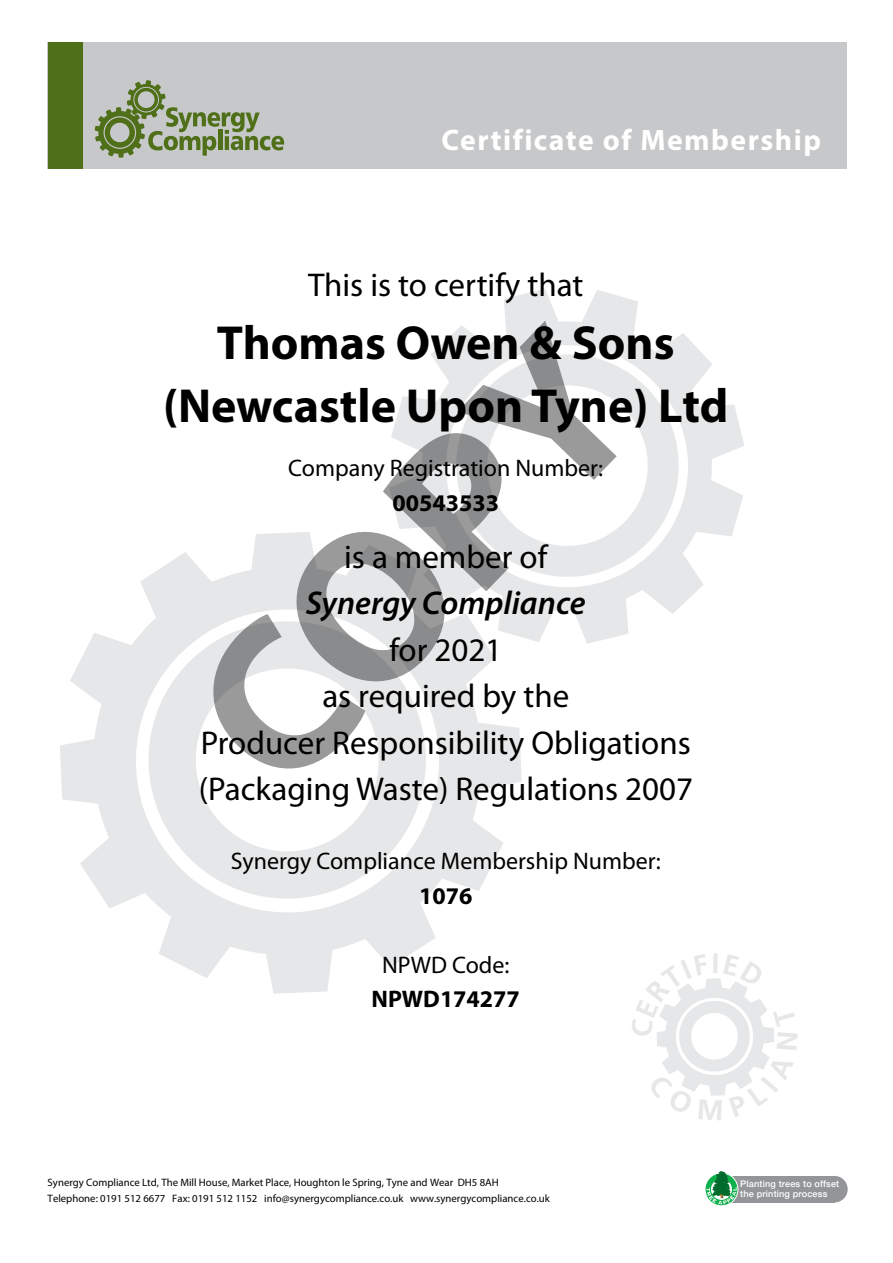
<style>
.page{position:relative;width:893px;height:1263px;background:#fff}
.page>*{position:absolute;margin:0;border:0;box-sizing:border-box;transform-origin:0 0}
.t1{font:700 216px "Myriad Pro";color:#000}
.t2{font:700 48px/63px "Myriad Pro";color:#000;text-align:center}
.t3{font:33px/46.5px "Myriad Pro";color:#000;text-align:center}
.t4{font:italic 600 33px "Myriad Pro";color:#000}
.t5{font:700 29.7px "Myriad Pro";letter-spacing:.05em;color:#fff}
.t6{font:24px "Myriad Pro";color:#000}
.t7{font:700 24px "Myriad Pro";color:#000}
.t8{font:10.8px/16.4px "Myriad Pro";color:#000}
.t9{font:500 9.15px/9.8px "Helvetica Neue";letter-spacing:.015em;color:#fff}
</style>
<div class="page">
<svg style="left:422px;top:321px;width:290px;height:290px"></svg>
<svg style="left:687px;top:476px;width:56px;height:60px"></svg>
<svg style="left:578px;top:290px;width:60px;height:56px"></svg>
<svg style="left:637px;top:548px;width:67px;height:66px"></svg>
<svg style="left:391px;top:325px;width:106px;height:131px"></svg>
<svg style="left:570px;top:590px;width:58px;height:54px"></svg>
<svg style="left:504px;top:289px;width:58px;height:54px"></svg>
<svg style="left:389px;top:471px;width:54px;height:58px"></svg>
<svg style="left:647px;top:333px;width:97px;height:130px"></svg>
<svg style="left:95px;top:569px;width:384px;height:385px;fill:#e6e7e8"></svg>
<svg style="left:464px;top:721px;width:58px;height:71px;background:#e9eaea"></svg>
<svg style="left:60px;top:735px;width:57px;height:71px;background:#e8e9ea"></svg>
<svg style="left:263px;top:936px;width:71px;height:58px;background:#e9eaea"></svg>
<svg style="left:249px;top:532px;width:71px;height:57px;background:#e8e9ea"></svg>
<svg style="left:353px;top:810px;width:150px;height:157px"></svg>
<svg style="left:70px;top:552px;width:153px;height:162px"></svg>
<svg style="left:80px;top:826px;width:160px;height:152px"></svg>
<svg style="left:336px;top:540px;width:222px;height:155px"></svg>
<div style="left:821px;top:1176px;width:27px;height:26px;background:#939598;border-radius:50%"></div>
<div style="left:730px;top:1176px;width:104px;height:26px;background:#939598"></div>
<div style="left:705px;top:1173px;width:33px;height:33px;background:#f0faf4;border-radius:50%"></div>
<div style="left:705px;top:1172px;width:33px;height:34px;border:1px solid #fff;border-radius:50%"></div>
<svg style="left:706px;top:1171px;width:31px;height:33px"></svg>
<div style="left:48px;top:43px;width:799px;height:126px;background:#c7c8ca"></div>
<div style="left:48px;top:43px;width:35px;height:126px;background:#4f6f19"></div>
<svg style="left:95px;top:80px;width:189px;height:78px"></svg>
<svg style="left:656px;top:978px;width:118px;height:118px"></svg>
<h3 class="t5" style="left:442px;top:121px;width:381px">Certificate of Membership</h3>
<h3 class="t3" style="left:308px;top:263px;width:277px">This is to certify that</h3>
<h2 class="t2" style="left:163px;top:310px;width:567px">Thomas Owen &amp; Sons (Newcastle Upon Tyne) Ltd</h2>
<h3 class="t6" style="left:288px;top:455px;width:316px">Company Registration Number:</h3>
<h3 class="t7" style="left:392px;top:487px;width:108px">00543533</h3>
<h3 class="t3" style="left:344px;top:534px;width:205px">is a member of</h3>
<h3 class="t4" style="left:306px;top:582px;width:281px">Synergy Compliance</h3>
<h3 class="t3" style="left:199px;top:627px;width:496px">for 2021<br>as required by the<br>Producer Responsibility Obligations (Packaging Waste) Regulations 2007</h3>
<h1 class="t1" style="left:130px;top:652px;width:530px;rotate:-46deg">COPY</h1>
<h3 class="t6" style="left:231px;top:848px;width:432px">Synergy Compliance Membership Number:</h3>
<h3 class="t7" style="left:419px;top:880px;width:55px">1076</h3>
<h3 class="t6" style="left:382px;top:952px;width:129px">NPWD Code:</h3>
<h3 class="t7" style="left:372px;top:983px;width:150px">NPWD174277</h3>
<p class="t8" style="left:48px;top:1174px;width:504px">Synergy Compliance Ltd, The Mill House, Market Place, Houghton le Spring, Tyne and Wear DH5 8AH<br>Telephone: 0191 512 6677 Fax: 0191 512 1152 info@synergycompliance.co.uk www.synergycompliance.co.uk</p>
<p class="t9" style="left:740px;top:1178px;width:100px">Planting trees to offset the printing process</p>
</div>
